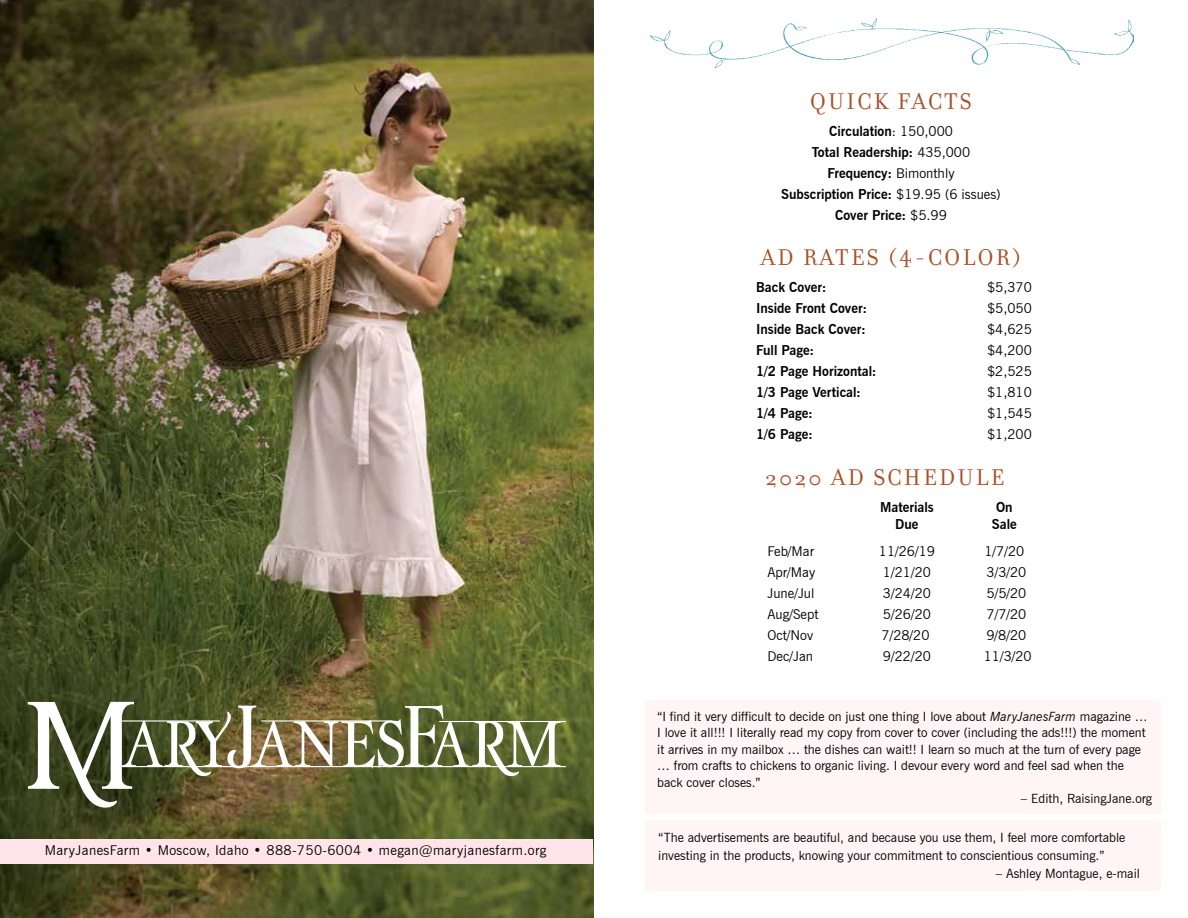
<style>
.page{position:relative;width:1188px;height:918px;background:#fff}
.page>*{position:absolute;margin:0;border:0;box-sizing:border-box;transform-origin:0 0}
.t1{font:24.45px "Filosofia";letter-spacing:.1em;color:#a94f27}
.t2{font:700 13.5px/21px "News Gothic BT";color:#000;text-align:center}
.t3{font:13.5px "News Gothic BT";color:#000}
.t4{font:13.5px "News Gothic BT";letter-spacing:.03em;color:#000}
.t5{font:12.75px/16.5px "News Gothic BT";color:#000}
.s1{font-weight:400}
.s2{font-style:italic}
</style>
<div class="page">
<img style="left:0;top:0;width:594px;height:918px">
<div style="left:0;top:839px;width:593px;height:25px;background:#ffe4ea"></div>
<img style="left:651px;top:19px;width:483px;height:49px">
<hr style="left:122px;top:766px;width:444px;height:1px;background:#fff">
<hr style="left:439px;top:721px;width:127px;height:1px;background:#fff">
<svg style="left:28px;top:702px;width:532px;height:107px;background:#73754e"></svg>
<div style="left:645px;top:700px;width:516px;height:114px;background:#fff4f6"></div>
<div style="left:645px;top:820px;width:516px;height:71px;background:#fff4f6"></div>
<p class="t4" style="left:45px;top:842px;width:503px">MaryJanesFarm • Moscow, Idaho • 888-750-6004 • megan@maryjanesfarm.org</p>
<h1 class="t1" style="left:810px;top:88px;width:163px">QUICK FACTS</h1>
<p class="t2" style="left:781px;top:121px;width:221px">Circulation<span class="s1">: 150,000<br></span>Total Readership: <span class="s1">435,000<br></span>Frequency: <span class="s1">Bimonthly<br></span>Subscription Price: <span class="s1">$19.95 (6 issues)<br></span>Cover Price: <span class="s1">$5.99</span></p>
<h1 class="t1" style="left:761px;top:244px;width:262px">AD RATES (4-COLOR)</h1>
<p class="t2" style="left:756px;top:277px;width:72px">Back Cover:</p>
<p class="t3" style="left:987px;top:279px;width:46px">$5,370</p>
<p class="t2" style="left:756px;top:298px;width:113px">I nside Front Cover:</p>
<p class="t3" style="left:987px;top:300px;width:46px">$5,050</p>
<p class="t2" style="left:756px;top:319px;width:111px">I nside Back Cover:</p>
<p class="t3" style="left:987px;top:321px;width:46px">$4,625</p>
<p class="t2" style="left:756px;top:340px;width:60px">Full Page:</p>
<p class="t3" style="left:987px;top:342px;width:46px">$4,200</p>
<p class="t2" style="left:756px;top:361px;width:122px">1/2 Page H orizontal:</p>
<p class="t3" style="left:987px;top:363px;width:46px">$2,525</p>
<p class="t2" style="left:756px;top:382px;width:107px">1/3 Page Vertical:</p>
<p class="t3" style="left:987px;top:384px;width:46px">$1,810</p>
<p class="t2" style="left:756px;top:403px;width:58px">1/4 Page:</p>
<p class="t3" style="left:987px;top:405px;width:46px">$1,545</p>
<p class="t2" style="left:756px;top:424px;width:58px">1/6 Page:</p>
<p class="t3" style="left:987px;top:426px;width:46px">$1,200</p>
<h1 class="t1" style="left:766px;top:464px;width:240px">2020 AD SCHEDULE</h1>
<p class="t2" style="left:880px;top:497px;width:55px">Materials</p>
<p class="t2" style="left:996px;top:497px;width:18px">On</p>
<p class="t2" style="left:767px;top:513px;width:70px">D</p>
<p class="t2" style="left:905px;top:513px;width:56px">ue S</p>
<p class="t2" style="left:1000px;top:513px;width:19px">ale</p>
<p class="t3" style="left:767px;top:543px;width:48px">Feb/Mar</p>
<p class="t3" style="left:879px;top:543px;width:58px">11/26/19</p>
<p class="t3" style="left:985px;top:543px;width:41px">1/7/20</p>
<p class="t3" style="left:767px;top:564px;width:49px">Apr/May</p>
<p class="t3" style="left:883px;top:564px;width:49px">1/21/20</p>
<p class="t3" style="left:987px;top:564px;width:41px">3/3/20</p>
<p class="t3" style="left:767px;top:585px;width:49px">June/Jul</p>
<p class="t3" style="left:883px;top:585px;width:49px">3/24/20</p>
<p class="t3" style="left:987px;top:585px;width:41px">5/5/20</p>
<p class="t3" style="left:767px;top:606px;width:53px">Aug/Sept</p>
<p class="t3" style="left:883px;top:606px;width:49px">5/26/20</p>
<p class="t3" style="left:987px;top:606px;width:41px">7/7/20</p>
<p class="t3" style="left:767px;top:627px;width:47px">Oct/N ov</p>
<p class="t3" style="left:882px;top:627px;width:49px">7/28/20</p>
<p class="t3" style="left:986px;top:627px;width:41px">9/8/20</p>
<p class="t3" style="left:767px;top:648px;width:47px">Dec/Jan</p>
<p class="t3" style="left:883px;top:648px;width:49px">9/22/20</p>
<p class="t3" style="left:984px;top:648px;width:49px">11/3/20</p>
<p class="t5" style="left:657px;top:708px;width:492px">“I find it very difficult to decide on just one thing I love about <span class="s2">MaryJanesFarm</span> magazine … I love it all!!! I literally read my copy from cover to cover (including the ads!!!) the moment it arrives in my mailbox … the dishes can wait!! I learn so much at the turn of every page … from crafts to chickens to organic living. I devour every word and feel sad when the back cover closes.”</p>
<p class="t5" style="left:1021px;top:791px;width:133px">– Edith, RaisingJane.org</p>
<p class="t5" style="left:658px;top:828px;width:469px;line-height:18px">“The advertisements are beautiful, and because you use them, I feel more comfortable investing in the products, knowing your commitment to conscientious consuming.”</p>
<p class="t5" style="left:996px;top:865px;width:146px">– Ashley Montague, e-mail</p>
</div>
